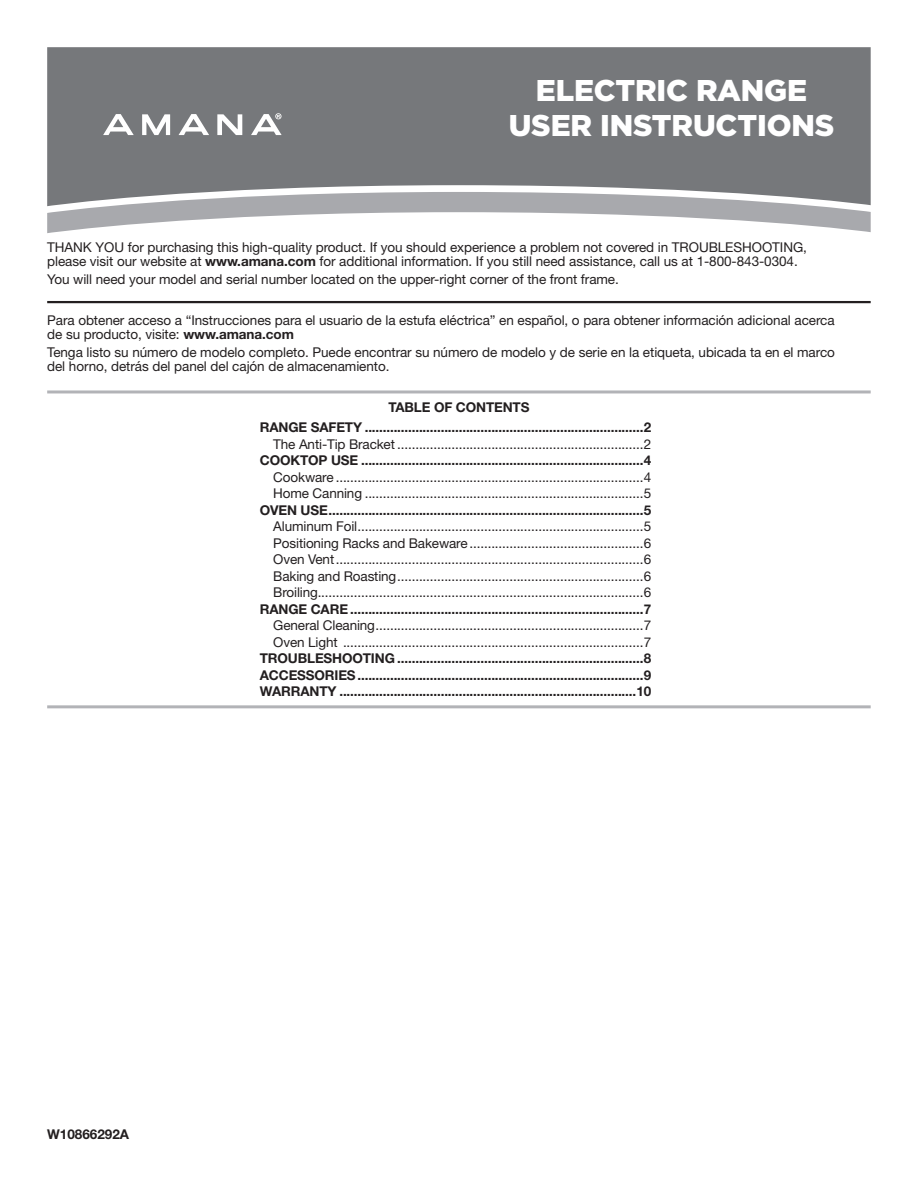
<style>
.page{position:relative;width:918px;height:1188px;background:#fff}
.page>*{position:absolute;margin:0;border:0;box-sizing:border-box;transform-origin:0 0}
.Body{font:900 30px "Gotham";letter-spacing:-.005em;color:#fff}
.TOC_2{font:13.5px "Helvetica Neue";letter-spacing:-.01em;color:#231f20}
.TOC_1{font:700 13.5px "Helvetica Neue";letter-spacing:-.01em;color:#231f20}
.Body-2{font:13.5px/13.8px "Helvetica Neue";letter-spacing:-.005em;color:#231f20}
.Part_Number{font:700 13.5px "Helvetica Neue";color:#231f20}
.s1{font-weight:700}
</style>
<div class="page">
<hr style="left:47px;top:301px;width:824px;height:2px;background:#231f20">
<hr style="left:47px;top:390px;width:824px;height:3px;background:#b2b3b7">
<hr style="left:47px;top:705px;width:824px;height:3px;background:#b2b3b7">
<div style="left:47px;top:47px;width:824px;height:145px;background:#76787b"></div>
<svg style="left:47px;top:192px;width:824px;height:41px"></svg>
<svg style="left:142px;top:114px;width:28px;height:21px"></svg>
<svg style="left:217px;top:114px;width:25px;height:21px"></svg>
<svg style="left:103px;top:114px;width:31px;height:21px"></svg>
<svg style="left:251px;top:113px;width:31px;height:22px"></svg>
<svg style="left:179px;top:114px;width:30px;height:21px"></svg>
<p class="Body" style="left:536px;top:73px;width:273px">ELECTRIC RANGE</p>
<p class="Body" style="left:509px;top:108px;width:327px">USER INSTRUCTIONS</p>
<p class="Body-2" style="left:47px;top:240px;width:761px">THANK YOU for purchasing this high-quality product. If you should experience a problem not covered in TROUBLESHOOTING, please visit our website at <span class="s1">www.amana.com</span> for additional information. If you still need assistance, call us at 1-800-843-0304.</p>
<p class="Body-2" style="left:47px;top:272px;width:573px">You will need your model and serial number located on the upper-right corner of the front frame.</p>
<p class="Body-2" style="left:47px;top:313px;width:789px">Para obtener acceso a “Instrucciones para el usuario de la estufa eléctrica” en español, o para obtener información adicional acerca de su producto, visite: <span class="s1">www.amana.com</span></p>
<p class="Body-2" style="left:47px;top:346px;width:789px">Tenga listo su número de modelo completo. Puede encontrar su número de modelo y de serie en la etiqueta, ubicada ta en el marco del horno, detrás del panel del cajón de almacenamiento.</p>
<p class="TOC_1" style="left:388px;top:399px;width:143px">TABLE OF CONTENTS</p>
<p class="TOC_1" style="left:260px;top:419px;width:393px">RANGE SAFETY .............................................................................2</p>
<p class="TOC_2" style="left:273px;top:436px;width:379px">The Anti-Tip Bracket ....................................................................2</p>
<p class="TOC_1" style="left:260px;top:452px;width:393px">COOKTOP USE ..............................................................................4</p>
<p class="TOC_2" style="left:273px;top:469px;width:379px">Cookware .....................................................................................4</p>
<p class="TOC_2" style="left:273px;top:485px;width:379px">Home Canning .............................................................................5</p>
<p class="TOC_1" style="left:260px;top:501px;width:393px">OVEN USE.......................................................................................5</p>
<p class="TOC_2" style="left:273px;top:518px;width:379px">Aluminum Foil...............................................................................5</p>
<p class="TOC_2" style="left:273px;top:535px;width:380px">Positioning Racks and Bakeware ................................................6</p>
<p class="TOC_2" style="left:273px;top:551px;width:379px">Oven Vent.....................................................................................6</p>
<p class="TOC_2" style="left:273px;top:568px;width:379px">Baking and Roasting....................................................................6</p>
<p class="TOC_2" style="left:273px;top:584px;width:379px">Broiling..........................................................................................6</p>
<p class="TOC_1" style="left:260px;top:600px;width:393px">RANGE CARE .................................................................................7</p>
<p class="TOC_2" style="left:273px;top:617px;width:379px">General Cleaning..........................................................................7</p>
<p class="TOC_2" style="left:273px;top:634px;width:379px">Oven Light ...................................................................................7</p>
<p class="TOC_1" style="left:260px;top:650px;width:393px">TROUBLESHOOTING ....................................................................8</p>
<p class="TOC_1" style="left:260px;top:666px;width:393px">ACCESSORIES...............................................................................9</p>
<p class="TOC_1" style="left:260px;top:683px;width:393px">WARRANTY ..................................................................................10</p>
<p class="Part_Number" style="left:47px;top:1126px;width:84px">W10866292A</p>
</div>
